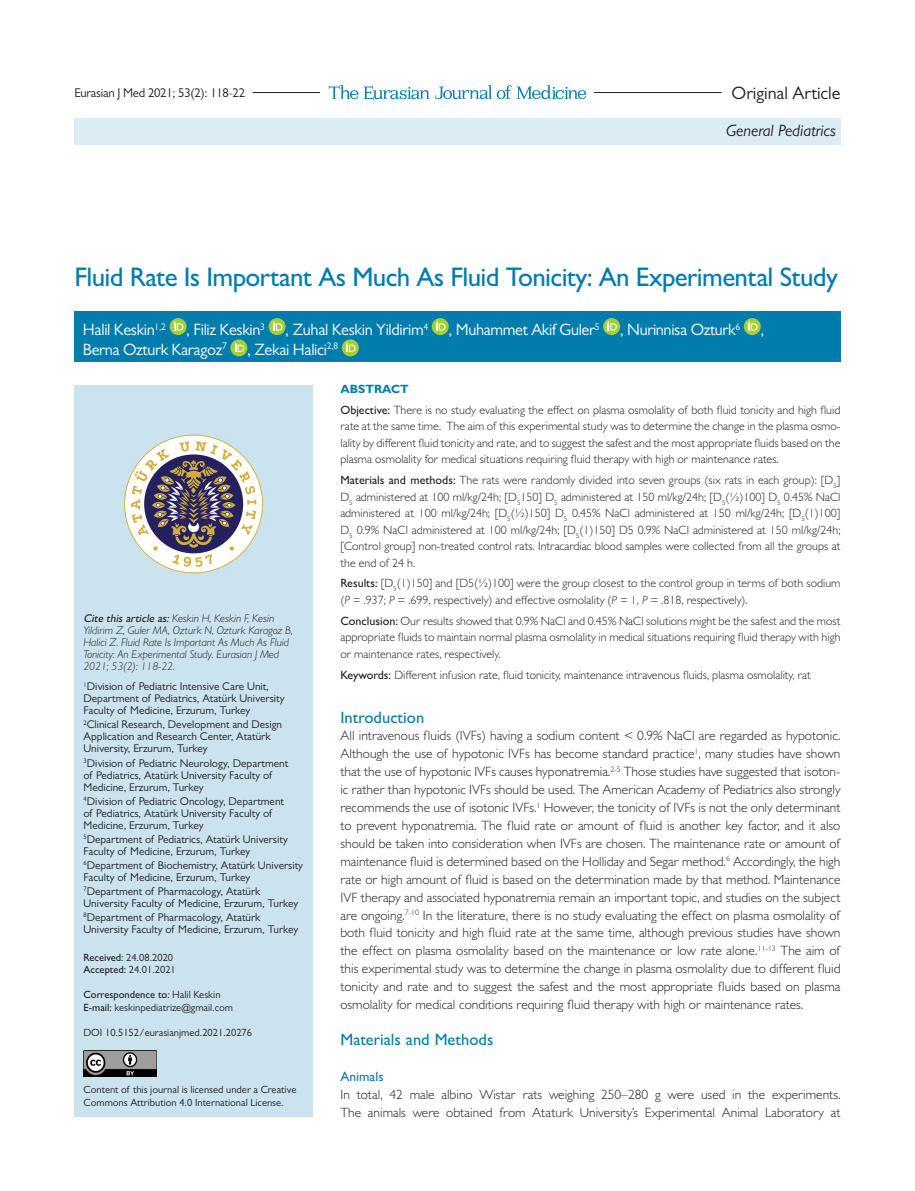
<style>
.page{position:relative;width:915px;height:1191px;background:#fff}
.page>*{position:absolute;margin:0;border:0;box-sizing:border-box;transform-origin:0 0}
.t1{font:500 27px "Gill Sans MT Pro";letter-spacing:-.025em;color:#007dad}
.t2{font:18px "Gill Sans MT Pro";color:#231f20}
.t3{font:16.5px/19.8px "Gill Sans MT Pro";letter-spacing:-.02em;color:#fff}
.t4{font:500 16.5px "Gill Sans MT Pro";color:#007dad}
.t5{font:italic 16.5px "Gill Sans MT Pro";color:#231f20}
.t6{font:300 13.5px/17.9px "Gill Sans MT Pro";color:#231f20;text-align:justify}
.t7{font:500 13.5px "Gill Sans MT Pro";color:#007dad}
.t8{font:12.75px "Gill Sans MT Pro";letter-spacing:-.02em;color:#231f20}
.t9{font:300 12px/16.5px "Gill Sans MT Pro";color:#231f20;text-align:justify}
.t10{font:700 12px "Gill Sans MT Pro";color:#007dad}
.t11{font:11.25px/12px "Gill Sans MT Pro";color:#231f20}
.t12{font:italic 300 11.25px/12px "Gill Sans MT Pro";color:#231f20}
.t13{font:10.5px/12.6px "Gill Sans MT Pro";color:#231f20}
.t14{font:500 10.5px "Gill Sans MT Pro";color:#231f20}
.s1{font-weight:500}
.s2{font-weight:400}
.s3{font-style:italic}
</style>
<div class="page">
<div style="left:74px;top:385px;width:239px;height:731px;background:#cae3ef"></div>
<hr style="left:253px;top:92px;width:468px;height:1px;background:#231f20">
<div style="left:320px;top:80px;width:273px;height:25px;background:#fff"></div>
<svg style="left:328px;top:85px;width:101px;height:15px"></svg>
<svg style="left:435px;top:85px;width:151px;height:14px"></svg>
<svg style="left:124px;top:434px;width:139px;height:139px"></svg>
<img style="left:83px;top:1051px;width:74px;height:25px">
<div style="left:74px;top:311px;width:766px;height:50px;background:#007dad"></div>
<svg style="left:169px;top:318px;width:17px;height:17px"></svg>
<svg style="left:174px;top:321px;width:9px;height:9px"></svg>
<svg style="left:268px;top:318px;width:17px;height:17px"></svg>
<svg style="left:273px;top:321px;width:9px;height:9px"></svg>
<svg style="left:431px;top:318px;width:17px;height:17px"></svg>
<svg style="left:436px;top:321px;width:9px;height:9px"></svg>
<svg style="left:603px;top:318px;width:17px;height:17px"></svg>
<svg style="left:607px;top:321px;width:9px;height:9px"></svg>
<svg style="left:743px;top:318px;width:17px;height:17px"></svg>
<svg style="left:748px;top:321px;width:9px;height:9px"></svg>
<div style="left:230px;top:339px;width:17px;height:17px;background:#a6ce39;border-radius:50%"></div>
<svg style="left:235px;top:342px;width:9px;height:10px"></svg>
<div style="left:342px;top:339px;width:17px;height:17px;background:#a6ce39;border-radius:50%"></div>
<svg style="left:346px;top:342px;width:9px;height:10px"></svg>
<div style="left:74px;top:118px;width:766px;height:27px;background:#dbecf4"></div>
<p class="t8" style="left:74px;top:85px;width:172px">Eurasian J Med 2021; 53(2): 118-22</p>
<p class="t2" style="left:731px;top:82px;width:110px">Original Article</p>
<p class="t5" style="left:725px;top:121px;width:112px">General Pediatrics</p>
<p class="t1" style="left:74px;top:261px;width:764px">Fluid Rate Is Important As Much As Fluid Tonicity: An Experimental Study</p>
<p class="t3" style="left:83px;top:319px;width:682px">Halil Keskin<sup>1,2</sup> , Filiz Keskin<sup>3</sup> , Zuhal Keskin Yildirim<sup>4</sup> , Muhammet Akif Guler<sup>5</sup> , Nurinnisa Ozturk<sup>6</sup> ,<br>Berna Ozturk Karagoz<sup>7</sup> , Zekai Halici<sup>2,8</sup></p>
<p class="t12" style="left:83px;top:612px;width:211px"><span class="s1">Cite this article as:</span> Keskin H, Keskin F, Kesin Yildirim Z, Guler MA, Ozturk N, Ozturk Karagoz B, Halici Z. Fluid Rate Is Important As Much As Fluid Tonicity: An Experimental Study. Eurasian J Med 2021; 53(2): 118-22.</p>
<p class="t11" style="left:83px;top:680px;width:203px"><sup>1</sup>Division of Pediatric Intensive Care Unit,<br>Department of Pediatrics, Atatürk University<br>Faculty of Medicine, Erzurum, Turkey</p>
<p class="t11" style="left:83px;top:718px;width:200px"><sup>2</sup>Clinical Research, Development and Design<br>Application and Research Center, Atatürk<br>University, Erzurum, Turkey</p>
<p class="t11" style="left:83px;top:756px;width:206px"><sup>3</sup>Division of Pediatric Neurology, Department of Pediatrics, Atatürk University Faculty of<br>Medicine, Erzurum, Turkey</p>
<p class="t11" style="left:83px;top:794px;width:202px"><sup>4</sup>Division of Pediatric Oncology, Department of Pediatrics, Atatürk University Faculty of<br>Medicine, Erzurum, Turkey</p>
<p class="t11" style="left:83px;top:833px;width:206px"><sup>5</sup>Department of Pediatrics, Atatürk University<br>Faculty of Medicine, Erzurum, Turkey</p>
<p class="t11" style="left:83px;top:859px;width:221px"><sup>6</sup>Department of Biochemistry, Atatürk University<br>Faculty of Medicine, Erzurum, Turkey</p>
<p class="t11" style="left:83px;top:885px;width:216px"><sup>7</sup>Department of Pharmacology, Atatürk<br>University Faculty of Medicine, Erzurum, Turkey</p>
<p class="t11" style="left:83px;top:911px;width:216px"><sup>8</sup>Department of Pharmacology, Atatürk<br>University Faculty of Medicine, Erzurum, Turkey</p>
<p class="t13" style="left:83px;top:950px;width:91px"><span class="s1">Received:</span> 24.08.2020</p>
<p class="t13" style="left:83px;top:963px;width:94px"><span class="s1">Accepted:</span> 24.01.2021</p>
<p class="t14" style="left:83px;top:988px;width:138px">Correspondence to: <span class="s2">Halil Keskin</span></p>
<p class="t13" style="left:83px;top:1001px;width:151px"><span class="s1">E-mail:</span> keskinpediatrize@gmail.com</p>
<p class="t13" style="left:83px;top:1026px;width:170px">DOI 10.5152/eurasianjmed.2021.20276</p>
<p class="t13" style="left:83px;top:1083px;width:214px">Content of this journal is licensed under a Creative<br>Commons Attribution 4.0 International License.</p>
<p class="t10" style="left:340px;top:382px;width:70px">ABSTRACT</p>
<p class="t9" style="left:340px;top:401px;width:501px"><span class="s1">Objective:</span> There is no study evaluating the effect on plasma osmolality of both fluid tonicity and high fluid rate at the same time. The aim of this experimental study was to determine the change in the plasma osmo&shy;lality by different fluid tonicity and rate, and to suggest the safest and the most appropriate fluids based on the plasma osmolality for medical situations requiring fluid therapy with high or maintenance rates.</p>
<p class="t9" style="left:340px;top:472px;width:501px"><span class="s1">Materials and methods:</span> The rats were randomly divided into seven groups (six rats in each group): [D<sub>5</sub>] D<sub>5</sub> administered at 100 ml/kg/24h; [D<sub>5</sub>150] D<sub>5</sub> administered at 150 ml/kg/24h; [D<sub>5</sub>(½)100] D<sub>5</sub> 0.45% NaCl administered at 100 ml/kg/24h; [D<sub>5</sub>(½)150] D<sub>5</sub> 0.45% NaCl administered at 150 ml/kg/24h; [D<sub>5</sub>(1)100] D<sub>5</sub> 0.9% NaCl administered at 100 ml/kg/24h; [D<sub>5</sub>(1)150] D5 0.9% NaCl administered at 150 ml/kg/24h; [Control group] non-treated control rats. Intracardiac blood samples were collected from all the groups at the end of 24 h.</p>
<p class="t9" style="left:340px;top:575px;width:501px"><span class="s1">Results:</span> [D<sub>5</sub>(1)150] and [D5(½)100] were the group closest to the control group in terms of both sodium (<span class="s3">P</span> = .937; <span class="s3">P</span> = .699, respectively) and effective osmolality (<span class="s3">P</span> = 1, <span class="s3">P</span> = .818, respectively).</p>
<p class="t9" style="left:340px;top:612px;width:501px"><span class="s1">Conclusion:</span> Our results showed that 0.9% NaCl and 0.45% NaCl solutions might be the safest and the most appropriate fluids to maintain normal plasma osmolality in medical situations requiring fluid therapy with high or maintenance rates, respectively.</p>
<p class="t9" style="left:340px;top:666px;width:472px"><span class="s1">Keywords:</span> Different infusion rate, fluid tonicity, maintenance intravenous fluids, plasma osmolality, rat</p>
<p class="t4" style="left:340px;top:707px;width:85px">Introduction</p>
<p class="t6" style="left:340px;top:726px;width:501px">All intravenous fluids (IVFs) having a sodium content &lt; 0.9% NaCl are regarded as hypotonic.<br>Although the use of hypotonic IVFs has become standard practice<sup>1</sup>, many studies have shown that the use of hypotonic IVFs causes hyponatremia.<sup>2-5</sup> Those studies have suggested that isoton&shy;ic rather than hypotonic IVFs should be used. The American Academy of Pediatrics also strongly recommends the use of isotonic IVFs.<sup>1</sup> However, the tonicity of IVFs is not the only determinant to prevent hyponatremia. The fluid rate or amount of fluid is another key factor, and it also should be taken into consideration when IVFs are chosen. The maintenance rate or amount of maintenance fluid is determined based on the Holliday and Segar method.<sup>6</sup> Accordingly, the high rate or high amount of fluid is based on the determination made by that method. Maintenance IVF therapy and associated hyponatremia remain an important topic, and studies on the subject are ongoing.<sup>7-10</sup> In the literature, there is no study evaluating the effect on plasma osmolality of both fluid tonicity and high fluid rate at the same time, although previous studies have shown the effect on plasma osmolality based on the maintenance or low rate alone.<sup>11-13</sup> The aim of this experimental study was to determine the change in plasma osmolality due to different fluid tonicity and rate and to suggest the safest and the most appropriate fluids based on plasma osmolality for medical conditions requiring fluid therapy with high or maintenance rates.</p>
<p class="t4" style="left:340px;top:1029px;width:154px">Materials and Methods</p>
<p class="t7" style="left:340px;top:1068px;width:45px">Animals</p>
<p class="t6" style="left:340px;top:1085px;width:501px">In total, 42 male albino Wistar rats weighing 250–280 g were used in the experiments.<br>The animals were obtained from Ataturk University’s Experimental Animal Laboratory at</p>
</div>
